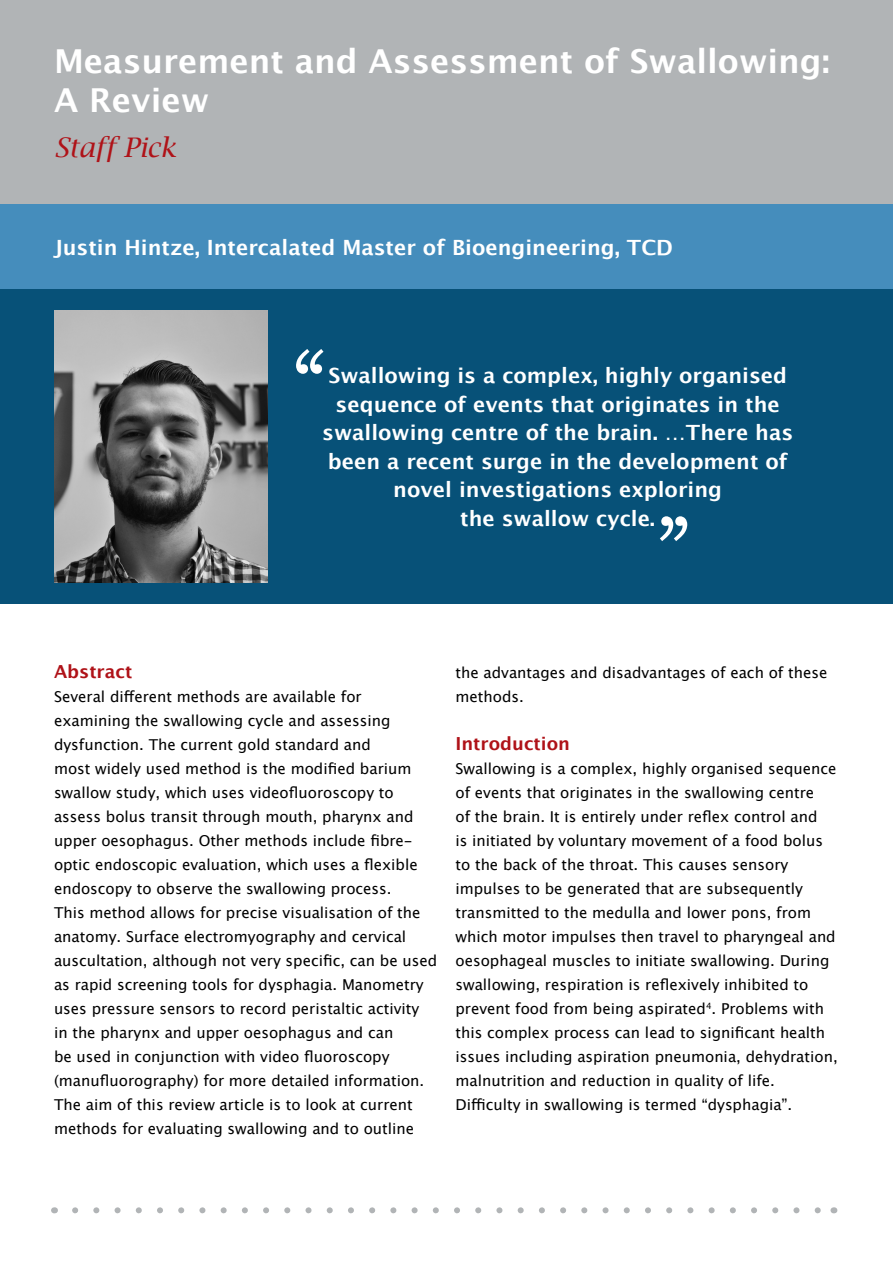
<style>
.page{position:relative;width:893px;height:1263px;background:#fff}
.page>*{position:absolute;margin:0;border:0;box-sizing:border-box;transform-origin:0 0}
.t1{font:86.4px "Bookman Old Style";color:#fff}
.t2{font:700 33px/39.6px "Lucida Grande";color:#fff}
.t3{font:italic 27px "Lucida Bright";color:#af1218}
.t4{font:700 21px/28.5px "Lucida Grande";color:#fff;text-align:center}
.t5{font:700 18px "Lucida Grande";color:#af1218}
.t6{font:15px/24px "Lucida Grande";color:#000}
</style>
<div class="page">
<div style="left:0;top:0;width:893px;height:204px;background:#b1b4b6"></div>
<div style="left:0;top:204px;width:893px;height:85px;background:#458dbc"></div>
<div style="left:0;top:289px;width:893px;height:315px;background:#075178"></div>
<svg style="left:75px;top:1207px;width:746px;height:6px"></svg>
<img style="left:54px;top:310px;width:214px;height:273px">
<h2 class="t2" style="left:54px;top:40px;width:777px">Measurement and Assessment of Swallowing:<br>A Review</h2>
<h3 class="t3" style="left:54px;top:131px;width:123px">Staff Pick</h3>
<h3 class="t4" style="left:54px;top:233px;width:620px">Justin Hintze, Intercalated Master of Bioengineering, TCD</h3>
<h1 class="t1" style="left:289px;top:329px;width:35px">‘‘</h1>
<h3 class="t4" style="left:322px;top:361px;width:473px">Swallowing is a complex, highly organised sequence of events that originates in the swallowing centre of the brain. …There has been a recent surge in the development of novel investigations exploring<br>the swallow cycle.</h3>
<h1 class="t1" style="left:653px;top:497px;width:35px">’’</h1>
<p class="t5" style="left:54px;top:661px;width:80px">Abstract</p>
<p class="t6" style="left:54px;top:684px;width:385px">Several different methods are available for examining the swallowing cycle and assessing dysfunction. The current gold standard and<br>most widely used method is the modified barium swallow study, which uses videofluoroscopy to assess bolus transit through mouth, pharynx and upper oesophagus. Other methods include fibre&shy;optic endoscopic evaluation, which uses a flexible endoscopy to observe the swallowing process.<br>This method allows for precise visualisation of the anatomy. Surface electromyography and cervical auscultation, although not very specific, can be used as rapid screening tools for dysphagia. Manometry uses pressure sensors to record peristaltic activity<br>in the pharynx and upper oesophagus and can<br>be used in conjunction with video fluoroscopy (manufluorography) for more detailed information.<br>The aim of this review article is to look at current methods for evaluating swallowing and to outline</p>
<p class="t6" style="left:455px;top:660px;width:373px">the advantages and disadvantages of each of these methods.</p>
<p class="t5" style="left:455px;top:733px;width:116px">Introduction</p>
<p class="t6" style="left:455px;top:756px;width:384px">Swallowing is a complex, highly organised sequence of events that originates in the swallowing centre<br>of the brain. It is entirely under reflex control and<br>is initiated by voluntary movement of a food bolus to the back of the throat. This causes sensory impulses to be generated that are subsequently transmitted to the medulla and lower pons, from which motor impulses then travel to pharyngeal and oesophageal muscles to initiate swallowing. During swallowing, respiration is reflexively inhibited to prevent food from being aspirated<sup>4</sup>. Problems with this complex process can lead to significant health issues including aspiration pneumonia, dehydration, malnutrition and reduction in quality of life.<br>Difficulty in swallowing is termed “dysphagia”.</p>
</div>
